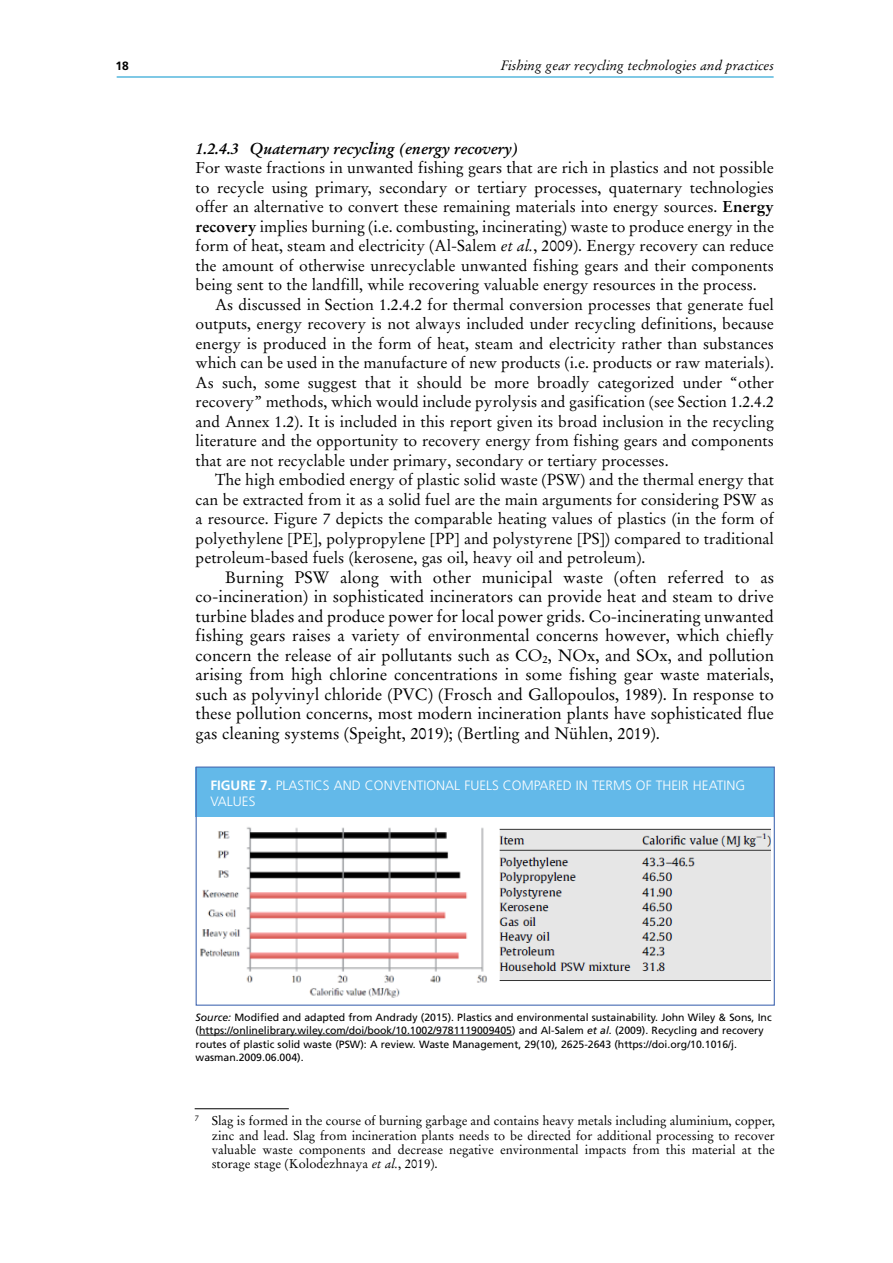
<style>
.page{position:relative;width:893px;height:1263px;background:#fff}
.page>*{position:absolute;margin:0;border:0;box-sizing:border-box;transform-origin:0 0}
.t1{font:16.5px/19.5px "Stempel Garamond LT Std";color:#000;text-align:justify}
.t2{font:15.75px/19.5px "Stempel Garamond LT Std";color:#000;text-align:justify}
.t3{font:italic 700 15.75px "Stempel Garamond LT Std";color:#000}
.t4{font:300 13.5px/16.5px "Frutiger LT Std";color:#fff}
.t5{font:italic 13.5px "Stempel Garamond LT Std";color:#000}
.t6{font:12.75px/14.2px "Stempel Garamond LT Std";color:#000;text-align:justify}
.t7{font:700 12px "Frutiger LT Std";color:#000}
.t8{font:10.5px/13.5px "Frutiger LT Std";color:#000}
.s1{font-weight:700}
.s2{font-style:italic}
</style>
<div class="page">
<hr style="left:117px;top:77px;width:657px;height:1px;background:#0093cc">
<div style="left:196px;top:767px;width:578px;height:50px;background:#63b9e9"></div>
<hr style="left:199px;top:1035px;width:313px;height:1px;background:#000">
<hr style="left:195px;top:1108px;width:94px;height:1px;background:#000">
<img style="left:499px;top:828px;width:272px;height:153px">
<img style="left:200px;top:827px;width:287px;height:171px">
<div style="left:196px;top:766px;width:579px;height:240px;border:1px solid #486cb3"></div>
<p class="t7" style="left:116px;top:59px;width:15px">18</p>
<p class="t5" style="left:501px;top:57px;width:275px">Fishing gear recycling technologies and practices</p>
<p class="t3" style="left:196px;top:139px;width:324px">1.2.4.3 Quaternary recycling (energy recovery)</p>
<p class="t2" style="left:196px;top:158px;width:580px">For waste fractions in unwanted fishing gears that are rich in plastics and not possible to recycle using primary, secondary or tertiary processes, quaternary technologies offer an alternative to convert these remaining materials into energy sources. <span class="s1">Energy recovery</span> implies burning (i.e. combusting, incinerating) waste to produce energy in the form of heat, steam and electricity (Al-Salem <span class="s2">et al.</span>, 2009). Energy recovery can reduce the amount of otherwise unrecyclable unwanted fishing gears and their components being sent to the landfill, while recovering valuable energy resources in the process.</p>
<p class="t2" style="left:196px;top:295px;width:580px;text-indent:19px">As discussed in Section 1.2.4.2 for thermal conversion processes that generate fuel outputs, energy recovery is not always included under recycling definitions, because energy is produced in the form of heat, steam and electricity rather than substances which can be used in the manufacture of new products (i.e. products or raw materials).<br>As such, some suggest that it should be more broadly categorized under “other recovery” methods, which would include pyrolysis and gasification (see Section 1.2.4.2 and Annex 1.2). It is included in this report given its broad inclusion in the recycling literature and the opportunity to recovery energy from fishing gears and components that are not recyclable under primary, secondary or tertiary processes.</p>
<p class="t2" style="left:196px;top:470px;width:580px;text-indent:19px">The high embodied energy of plastic solid waste (PSW) and the thermal energy that can be extracted from it as a solid fuel are the main arguments for considering PSW as a resource. Figure 7 depicts the comparable heating values of plastics (in the form of polyethylene [PE], polypropylene [PP] and polystyrene [PS]) compared to traditional petroleum-based fuels (kerosene, gas oil, heavy oil and petroleum).</p>
<p class="t1" style="left:196px;top:567px;width:580px;text-indent:29px">Burning PSW along with other municipal waste (often referred to as co-incineration) in sophisticated incinerators can provide heat and steam to drive turbine blades and produce power for local power grids. Co-incinerating unwanted fishing gears raises a variety of environmental concerns however, which chiefly concern the release of air pollutants such as CO<sub>2</sub>, NOx, and SOx, and pollution arising from high chlorine concentrations in some fishing gear waste materials, such as polyvinyl chloride (PVC) (Frosch and Gallopoulos, 1989). In response to these pollution concerns, most modern incineration plants have sophisticated flue gas cleaning systems (Speight, 2019); (Bertling and Nühlen, 2019).</p>
<p class="t4" style="left:210px;top:777px;width:536px"><span class="s1">FIGURE 7.</span> PLASTICS AND CONVENTIONAL FUELS COMPARED IN TERMS OF THEIR HEATING<br>VALUES</p>
<p class="t8" style="left:196px;top:1010px;width:578px"><span class="s2">Source:</span> Modified and adapted from Andrady (2015). Plastics and environmental sustainability. John Wiley &amp; Sons, Inc (https://onlinelibrary.wiley.com/doi/book/10.1002/9781119009405) and Al-Salem <span class="s2">et al.</span> (2009). Recycling and recovery routes of plastic solid waste (PSW): A review. Waste Management, 29(10), 2625-2643 (https://doi.org/10.1016/j. wasman.2009.06.004).</p>
<p class="t6" style="left:212px;top:1114px;width:565px;text-indent:-17px"><sup>7</sup> Slag is formed in the course of burning garbage and contains heavy metals including aluminium, copper, zinc and lead. Slag from incineration plants needs to be directed for additional processing to recover valuable waste components and decrease negative environmental impacts from this material at the storage stage (Kolodezhnaya <span class="s2">et al.</span>, 2019).</p>
</div>
